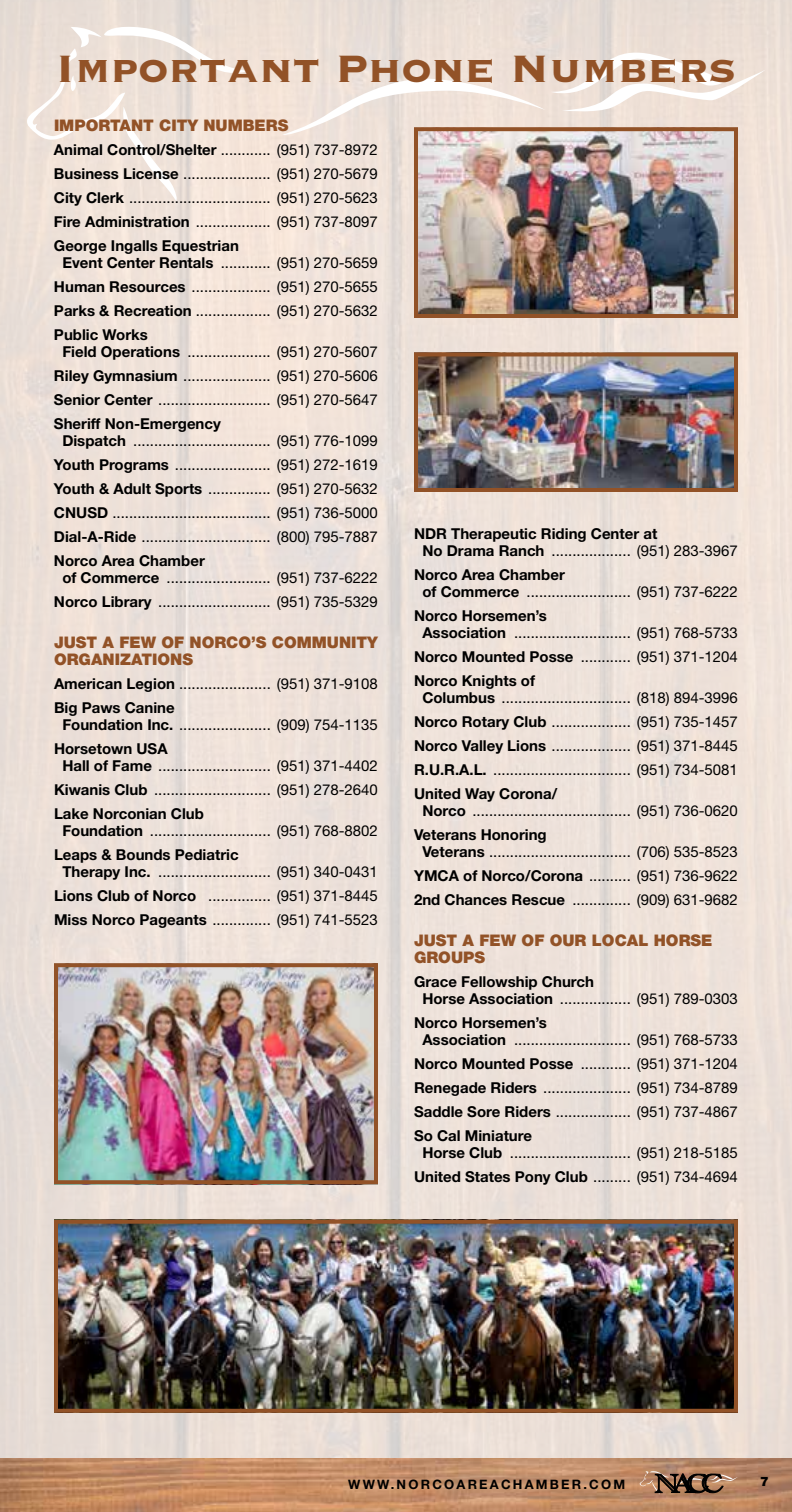
<style>
.page{position:relative;width:792px;height:1512px;background:#fff}
.page>*{position:absolute;margin:0;border:0;box-sizing:border-box;transform-origin:0 0}
.t1{font:50px "Copperplate Gothic Std 33 BC";letter-spacing:-.005em;color:#925227}
.t2{font:900 16px/17px "Helvetica Neue LT Std";color:#925227}
.t3{font:15px/24px "Helvetica Neue LT Std";color:#000;text-align:justify}
.t4{font:700 15px/17px "Helvetica Neue LT Std";color:#000}
.t5{font:700 13px "Helvetica Neue LT Std";letter-spacing:.17em;color:#000}
.t6{font:900 13px "Helvetica Neue LT Std";color:#000}
.s1{font-weight:700}
.s2{font-weight:400}
</style>
<div class="page">
<img style="left:0;top:0;width:792px;height:1512px">
<img style="left:0;top:1458px;width:1px;height:54px">
<svg style="left:640px;top:1471px;width:98px;height:23px;background:#8b6750"></svg>
<svg style="left:26px;top:26px;width:222px;height:175px;background:#efe3da"></svg>
<svg style="left:282px;top:50px;width:484px;height:86px;background:#efe4dc"></svg>
<img style="left:419px;top:132px;width:314px;height:181px">
<div style="left:414px;top:127px;width:324px;height:191px;border:4px solid #925227"></div>
<img style="left:59px;top:1225px;width:674px;height:183px">
<div style="left:54px;top:1220px;width:684px;height:193px;border:4px solid #925227"></div>
<img style="left:419px;top:357px;width:314px;height:130px">
<div style="left:414px;top:352px;width:324px;height:140px;border:4px solid #925227"></div>
<img style="left:59px;top:968px;width:314px;height:211px">
<div style="left:54px;top:963px;width:324px;height:221px;border:4px solid #925227"></div>
<h1 class="t1" style="left:56px;top:44px;width:682px">Important Phone Numbers</h1>
<p class="t2" style="left:54px;top:117px;width:236px">IMPORTANT CITY NUMBERS</p>
<p class="t3" style="left:54px;top:138px;width:325px"><span class="s1">Animal Control/Shelter</span> ............ (951) 737-8972<br><span class="s1">Business License</span> ..................... (951) 270-5679<br><span class="s1">City Clerk</span> .................................. (951) 270-5623<br><span class="s1">Fire Administration</span> .................. (951) 737-8097<br><span class="s1">George Ingalls Equestrian</span></p>
<p class="t3" style="left:54px;top:251px;width:325px;text-indent:8px"><span class="s1">Event Center Rentals</span> ............ (951) 270-5659<br><span class="s1">Human Resources</span> ................... (951) 270-5655<br><span class="s1">Parks &amp; Recreation</span> .................. (951) 270-5632<br><span class="s1">Public Works</span></p>
<p class="t3" style="left:54px;top:340px;width:325px;text-indent:8px"><span class="s1">Field Operations</span> .................... (951) 270-5607<br><span class="s1">Riley Gymnasium</span> ..................... (951) 270-5606<br><span class="s1">Senior Center</span> ........................... (951) 270-5647<br><span class="s1">Sheriff Non-Emergency</span></p>
<p class="t3" style="left:54px;top:429px;width:325px;text-indent:8px"><span class="s1">Dispatch</span> ................................. (951) 776-1099<br><span class="s1">Youth Programs</span> ....................... (951) 272-1619<br><span class="s1">Youth &amp; Adult Sports</span> ............... (951) 270-5632<br><span class="s1">CNUSD</span> ...................................... (951) 736-5000<br><span class="s1">Dial-A-Ride</span> ............................... (800) 795-7887<br><span class="s1">Norco Area Chamber</span></p>
<p class="t3" style="left:54px;top:566px;width:325px;text-align:center"><span class="s1">of Commerce</span> ......................... (951) 737-6222<br><span class="s1">Norco Library</span> ........................... (951) 735-5329</p>
<p class="t2" style="left:54px;top:634px;width:325px">JUST A FEW OF NORCO’S COMMUNITY<br>ORGANIZATIONS</p>
<p class="t3" style="left:54px;top:672px;width:325px"><span class="s1">American Legion</span> ...................... (951) 371-9108<br><span class="s1">Big Paws Canine</span></p>
<p class="t3" style="left:54px;top:713px;width:325px;text-indent:8px"><span class="s1">Foundation Inc.</span> ...................... (909) 754-1135<br><span class="s1">Horsetown USA</span></p>
<p class="t3" style="left:54px;top:754px;width:325px;text-indent:8px"><span class="s1">Hall of Fame</span> ........................... (951) 371-4402<br><span class="s1">Kiwanis Club</span> ............................ (951) 278-2640<br><span class="s1">Lake Norconian Club</span></p>
<p class="t3" style="left:54px;top:819px;width:325px;text-indent:8px"><span class="s1">Foundation</span> ............................. (951) 768-8802<br><span class="s1">Leaps &amp; Bounds Pediatric</span></p>
<p class="t3" style="left:54px;top:860px;width:325px;text-align:center"><span class="s1">Therapy Inc.</span> ........................... (951) 340-0431<br><span class="s1">Lions Club of Norco</span> ............... (951) 371-8445<br><span class="s1">Miss Norco Pageants</span> .............. (951) 741-5523</p>
<p class="t4" style="left:422px;top:525px;width:317px;text-indent:-8px">NDR Therapeutic Riding Center at<br>No Drama Ranch <span class="s2">................... (951) 283-3967</span></p>
<p class="t3" style="left:422px;top:566px;width:317px;line-height:17px;text-indent:-8px"><span class="s1">Norco Area Chamber<br>of Commerce</span> ......................... (951) 737-6222</p>
<p class="t3" style="left:422px;top:607px;width:317px;line-height:17px;text-indent:-8px"><span class="s1">Norco Horsemen’s<br>Association</span> ............................ (951) 768-5733</p>
<p class="t4" style="left:414px;top:644px;width:325px;line-height:24px">Norco Mounted Posse <span class="s2">............ (951) 371-1204<br></span>Norco Knights of</p>
<p class="t3" style="left:414px;top:685px;width:325px;text-indent:8px"><span class="s1">Columbus</span> ............................... (818) 894-3996<br><span class="s1">Norco Rotary Club</span> ................... (951) 735-1457<br><span class="s1">Norco Valley Lions</span> ................... (951) 371-8445<br><span class="s1">R.U.R.A.L.</span> ................................. (951) 734-5081<br><span class="s1">United Way Corona/</span></p>
<p class="t3" style="left:414px;top:798px;width:325px;text-indent:8px"><span class="s1">Norco</span> ...................................... (951) 736-0620<br><span class="s1">Veterans Honoring</span></p>
<p class="t3" style="left:414px;top:839px;width:325px;text-align:center"><span class="s1">Veterans</span> .................................. (706) 535-8523<br><span class="s1">YMCA of Norco/Corona</span> .......... (951) 736-9622<br><span class="s1">2nd Chances Rescue</span> .............. (909) 631-9682</p>
<p class="t2" style="left:414px;top:931px;width:300px">JUST A FEW OF OUR LOCAL HORSE<br>GROUPS</p>
<p class="t4" style="left:422px;top:973px;width:317px;text-indent:-8px">Grace Fellowship Church<br>Horse Association <span class="s2">................. (951) 789-0303</span></p>
<p class="t3" style="left:422px;top:1014px;width:317px;line-height:17px;text-indent:-8px"><span class="s1">Norco Horsemen’s<br>Association</span> ............................ (951) 768-5733</p>
<p class="t3" style="left:414px;top:1051px;width:325px"><span class="s1">Norco Mounted Posse</span> ............ (951) 371-1204<br><span class="s1">Renegade Riders</span> ..................... (951) 734-8789<br><span class="s1">Saddle Sore Riders</span> .................. (951) 737-4867<br><span class="s1">So Cal Miniature</span></p>
<p class="t3" style="left:414px;top:1140px;width:325px;text-align:center"><span class="s1">Horse Club</span> ............................. (951) 218-5185<br><span class="s1">United States Pony Club</span> ......... (951) 734-4694</p>
<p class="t5" style="left:348px;top:1476px;width:278px">WWW.NORCOAREACHAMBER.COM</p>
<p class="t6" style="left:760px;top:1474px;width:10px">7</p>
</div>
